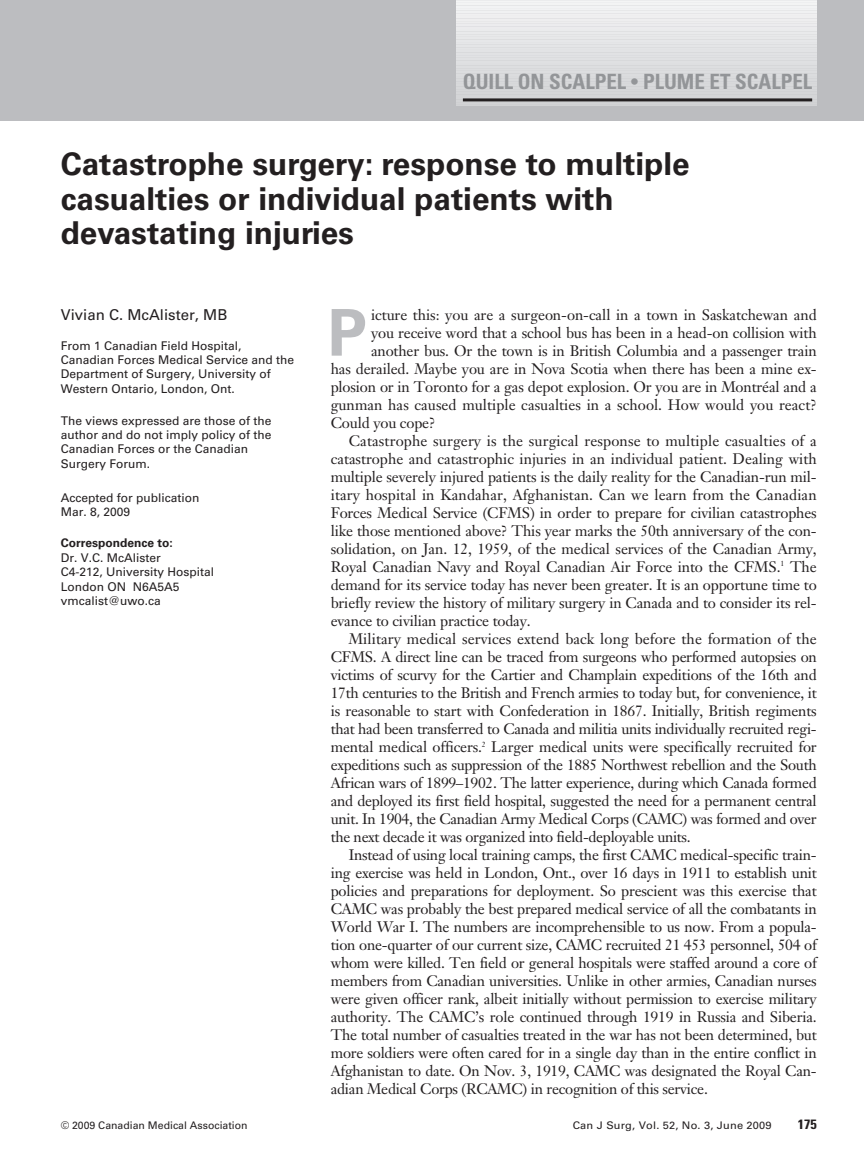
<style>
.page{position:relative;width:864px;height:1175px;background:#fff}
.page>*{position:absolute;margin:0;border:0;box-sizing:border-box;transform-origin:0 0}
.t1{font:700 64.65px "Univers";color:#bcbdc0}
.t2{font:700 31.5px/34.5px "Univers";color:#231f20}
.t3{font:700 condensed 21px "Univers";color:#939598}
.t4{font:15px "Janson Text";letter-spacing:-.015em;color:#231f20}
.t5{font:15px "Janson Text";letter-spacing:.005em;color:#231f20}
.t6{font:15px "Janson Text";letter-spacing:.01em;color:#231f20}
.t7{font:15px "Univers";color:#231f20}
.t8{font:700 condensed 13.5px "Univers";color:#231f20;scale:1.05 1}
.t9{font:12px/14.4px "Univers";color:#231f20}
.t10{font:700 12px "Univers";color:#231f20}
.t11{font:10.5px "Univers";color:#231f20}
.t12{font:10.5px "Univers";color:#231f20;scale:1.05 1}
.s1{font-size:18px}
</style>
<div class="page">
<div style="left:0;top:0;width:864px;height:120px;background:#bcbdc0"></div>
<div style="left:456px;top:101px;width:361px;height:5px;background:#d2d3d5"></div>
<svg style="left:456px;top:100px;width:361px;height:2px"></svg>
<hr style="left:456px;top:96px;width:361px;height:4px;background:#d4d5d7">
<div style="left:456px;top:93px;width:361px;height:5px;background:#d4d5d7"></div>
<div style="left:456px;top:88px;width:361px;height:5px;background:#d6d7d9"></div>
<hr style="left:456px;top:86px;width:361px;height:4px;background:#d7d8da">
<hr style="left:456px;top:83px;width:361px;height:4px;background:#d8d9db">
<div style="left:456px;top:80px;width:361px;height:5px;background:#d8d9db"></div>
<div style="left:456px;top:75px;width:361px;height:5px;background:#dadbdd"></div>
<hr style="left:456px;top:73px;width:361px;height:4px;background:#dbdcde">
<hr style="left:456px;top:70px;width:361px;height:4px;background:#dcdddf">
<div style="left:456px;top:67px;width:361px;height:5px;background:#dcdddf"></div>
<hr style="left:456px;top:65px;width:361px;height:4px;background:#dddee0">
<hr style="left:456px;top:62px;width:361px;height:4px;background:#dedfe1">
<div style="left:456px;top:59px;width:361px;height:5px;background:#dfe0e2"></div>
<div style="left:456px;top:54px;width:361px;height:5px;background:#e1e2e4"></div>
<hr style="left:456px;top:52px;width:361px;height:4px;background:#e1e2e4">
<hr style="left:456px;top:49px;width:361px;height:4px;background:#e2e3e5">
<div style="left:456px;top:46px;width:361px;height:5px;background:#e3e4e6"></div>
<div style="left:456px;top:41px;width:361px;height:5px;background:#e5e6e8"></div>
<hr style="left:456px;top:39px;width:361px;height:4px;background:#e6e7e9">
<hr style="left:456px;top:36px;width:361px;height:4px;background:#e7e8e9">
<div style="left:456px;top:33px;width:361px;height:5px;background:#e8e9ea"></div>
<hr style="left:456px;top:31px;width:361px;height:4px;background:#e9eaeb">
<hr style="left:456px;top:28px;width:361px;height:4px;background:#eaebec">
<div style="left:456px;top:25px;width:361px;height:5px;background:#ebebed"></div>
<div style="left:456px;top:20px;width:361px;height:5px;background:#ededee"></div>
<hr style="left:456px;top:18px;width:361px;height:4px;background:#eeeeef">
<hr style="left:456px;top:15px;width:361px;height:4px;background:#efeff0">
<div style="left:456px;top:12px;width:361px;height:5px;background:#f0f0f1"></div>
<div style="left:456px;top:7px;width:361px;height:5px;background:#f1f2f3"></div>
<hr style="left:456px;top:5px;width:361px;height:4px;background:#f2f3f4">
<hr style="left:456px;top:2px;width:361px;height:4px;background:#ecedee">
<hr style="left:456px;top:0;width:361px;height:4px;background:#f4f5f5">
<hr style="left:463px;top:98px;width:349px;height:3px;background:#231f20">
<h3 class="t3" style="left:463px;top:74px;width:351px">QUILL ON SCALPEL <span class="s1">•</span> PLUME ET SCALPEL</h3>
<h2 class="t2" style="left:61px;top:149px;width:630px">Catastrophe surgery: response to multiple casualties or individual patients with devastating injuries</h2>
<p class="t7" style="left:61px;top:309px;width:168px">Vivian C. McAlister, MB</p>
<p class="t9" style="left:61px;top:339px;width:235px">From 1 Canadian Field Hospital, Canadian Forces Medical Service and the Department of Surgery, University of Western Ontario, London, Ont.</p>
<p class="t9" style="left:61px;top:414px;width:212px">The views expressed are those of the author and do not imply policy of the<br>Canadian Forces or the Canadian<br>Surgery Forum.</p>
<p class="t9" style="left:61px;top:491px;width:140px">Accepted for publication<br>Mar. 8, 2009</p>
<p class="t10" style="left:61px;top:539px;width:113px">Correspondence to:</p>
<p class="t9" style="left:61px;top:551px;width:155px">Dr. V.C. McAlister<br>C4-212, University Hospital<br>London ON N6A5A5 vmcalist@uwo.ca</p>
<h1 class="t1" style="left:327px;top:309px;width:41px">P</h1>
<p class="t4" style="left:371px;top:308px;width:447px">icture this: you are a surgeon-on-call in a town in Saskatchewan and</p>
<p class="t4" style="left:371px;top:326px;width:447px">you receive word that a school bus has been in a head-on collision with</p>
<p class="t4" style="left:371px;top:344px;width:447px">another bus. Or the town is in British Columbia and a passenger train</p>
<p class="t4" style="left:331px;top:362px;width:488px">has derailed. Maybe you are in Nova Scotia when there has been a mine ex-</p>
<p class="t4" style="left:331px;top:380px;width:488px">plosion or in Toronto for a gas depot explosion. Or you are in Montréal and a</p>
<p class="t4" style="left:331px;top:398px;width:487px">gunman has caused multiple casualties in a school. How would you react?</p>
<p class="t4" style="left:331px;top:416px;width:106px">Could you cope?</p>
<p class="t6" style="left:349px;top:434px;width:470px">Catastrophe surgery is the surgical response to multiple casualties of a</p>
<p class="t4" style="left:331px;top:452px;width:487px">catastrophe and catastrophic injuries in an individual patient. Dealing with</p>
<p class="t4" style="left:331px;top:470px;width:488px">multiple severely injured patients is the daily reality for the Canadian-run mil-</p>
<p class="t5" style="left:331px;top:488px;width:487px">itary hospital in Kandahar, Afghanistan. Can we learn from the Canadian</p>
<p class="t4" style="left:331px;top:506px;width:488px">Forces Medical Service (CFMS) in order to prepare for civilian catastrophes</p>
<p class="t4" style="left:331px;top:524px;width:488px">like those mentioned above? This year marks the 50th anniversary of the con-</p>
<p class="t4" style="left:331px;top:542px;width:488px">solidation, on Jan. 12, 1959, of the medical services of the Canadian Army,</p>
<p class="t4" style="left:331px;top:560px;width:488px">Royal Canadian Navy and Royal Canadian Air Force into the CFMS.<sup>1</sup> The</p>
<p class="t4" style="left:331px;top:578px;width:488px">demand for its service today has never been greater. It is an opportune time to</p>
<p class="t4" style="left:331px;top:596px;width:488px">briefly review the history of military surgery in Canada and to consider its rel-</p>
<p class="t4" style="left:331px;top:614px;width:202px">evance to civilian practice today.</p>
<p class="t5" style="left:349px;top:632px;width:469px">Military medical services extend back long before the formation of the</p>
<p class="t4" style="left:331px;top:650px;width:488px">CFMS. A direct line can be traced from surgeons who performed autopsies on</p>
<p class="t4" style="left:331px;top:668px;width:487px">victims of scurvy for the Cartier and Champlain expeditions of the 16th and</p>
<p class="t4" style="left:331px;top:686px;width:488px">17th centuries to the British and French armies to today but, for convenience, it</p>
<p class="t4" style="left:331px;top:704px;width:488px">is reasonable to start with Confederation in 1867. Initially, British regiments</p>
<p class="t4" style="left:331px;top:722px;width:487px">that had been transferred to Canada and militia units individually recruited regi-</p>
<p class="t4" style="left:331px;top:740px;width:488px">mental medical officers.<sup>2</sup> Larger medical units were specifically recruited for</p>
<p class="t4" style="left:331px;top:758px;width:488px">expeditions such as suppression of the 1885 Northwest rebellion and the South</p>
<p class="t4" style="left:331px;top:776px;width:487px">African wars of 1899–1902. The latter experience, during which Canada formed</p>
<p class="t4" style="left:331px;top:794px;width:488px">and deployed its first field hospital, suggested the need for a permanent central</p>
<p class="t4" style="left:331px;top:812px;width:487px">unit. In 1904, the Canadian Army Medical Corps (CAMC) was formed and over</p>
<p class="t4" style="left:331px;top:830px;width:362px">the next decade it was organized into field-deployable units.</p>
<p class="t4" style="left:349px;top:848px;width:470px">Instead of using local training camps, the first CAMC medical-specific train-</p>
<p class="t4" style="left:331px;top:866px;width:488px">ing exercise was held in London, Ont., over 16 days in 1911 to establish unit</p>
<p class="t4" style="left:331px;top:884px;width:487px">policies and preparations for deployment. So prescient was this exercise that</p>
<p class="t4" style="left:331px;top:902px;width:488px">CAMC was probably the best prepared medical service of all the combatants in</p>
<p class="t4" style="left:331px;top:920px;width:488px">World War I. The numbers are incomprehensible to us now. From a popula-</p>
<p class="t4" style="left:331px;top:938px;width:488px">tion one-quarter of our current size, CAMC recruited 21 453 personnel, 504 of</p>
<p class="t4" style="left:331px;top:956px;width:488px">whom were killed. Ten field or general hospitals were staffed around a core of</p>
<p class="t4" style="left:331px;top:974px;width:488px">members from Canadian universities. Unlike in other armies, Canadian nurses</p>
<p class="t4" style="left:331px;top:992px;width:488px">were given officer rank, albeit initially without permission to exercise military</p>
<p class="t4" style="left:331px;top:1010px;width:487px">authority. The CAMC’s role continued through 1919 in Russia and Siberia.</p>
<p class="t4" style="left:331px;top:1028px;width:488px">The total number of casualties treated in the war has not been determined, but</p>
<p class="t4" style="left:331px;top:1046px;width:488px">more soldiers were often cared for in a single day than in the entire conflict in</p>
<p class="t4" style="left:331px;top:1064px;width:488px">Afghanistan to date. On Nov. 3, 1919, CAMC was designated the Royal Can-</p>
<p class="t4" style="left:331px;top:1082px;width:379px">adian Medical Corps (RCAMC) in recognition of this service.</p>
<p class="t11" style="left:61px;top:1121px;width:188px">© 2009 Canadian Medical Association</p>
<p class="t12" style="left:573px;top:1121px;width:191px">Can J Surg, Vol. 52, No. 3, June 2009</p>
<p class="t8" style="left:798px;top:1119px;width:20px">175</p>
</div>
